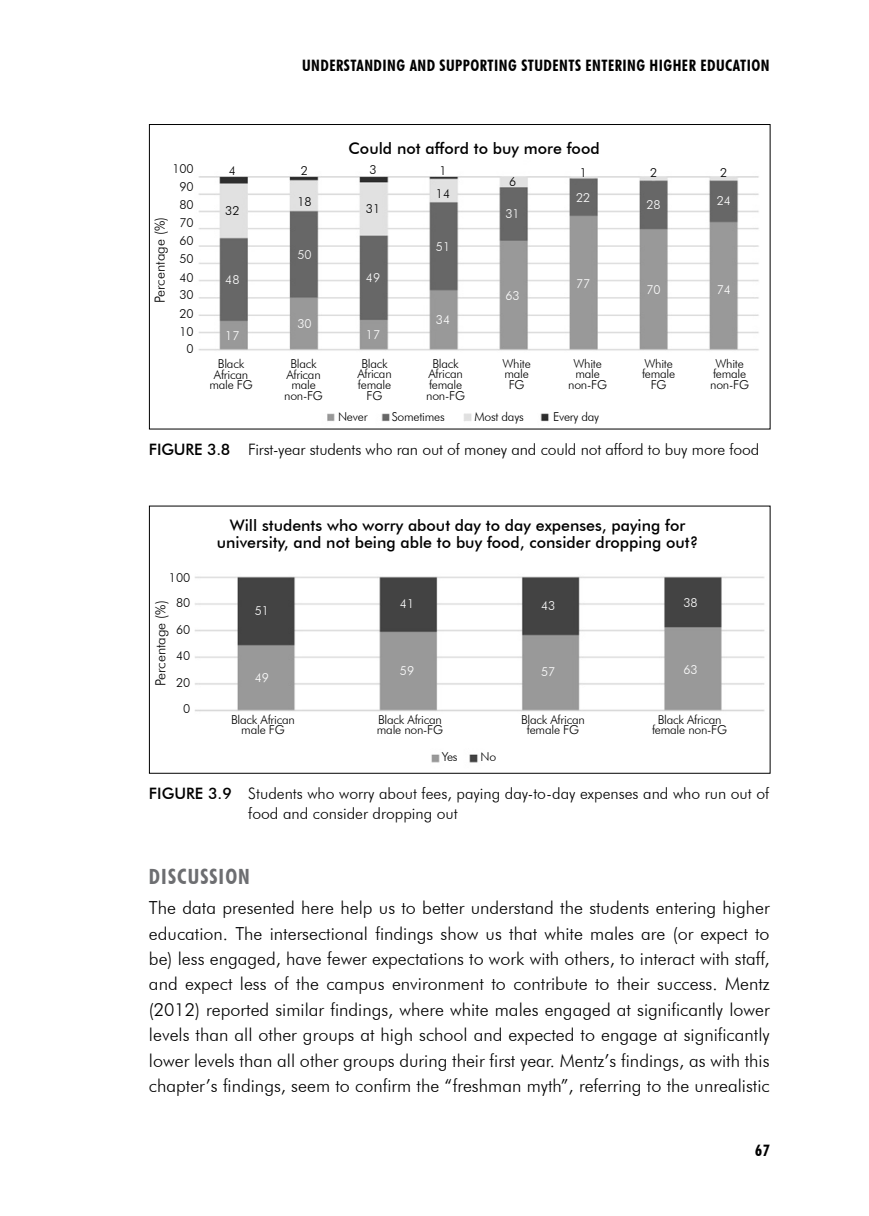
<style>
.page{position:relative;width:869px;height:1216px;background:#fff}
.page>*{position:absolute;margin:0;border:0;box-sizing:border-box;transform-origin:0 0}
.KOP_1{font:700 condensed 21px "Futura BT";letter-spacing:.05em;color:#6d6e71}
.t1{font:300 17.85px/25.4px "Futura BT";color:#000;text-align:justify}
.t2{font:500 15.92px/17.5px "Futura BT";color:#000;text-align:center}
.FIGURE_caption{font:300 15.75px/20.1px "Futura BT";color:#000}
.t3{font:700 condensed 15.75px "Futura BT";letter-spacing:.03em;color:#000}
.t4{font:300 14px "Futura BT";color:#000}
.t5{font:300 12.42px "Futura BT";color:#000}
.t6{font:300 12.42px "Futura BT";color:#fff}
.t7{font:300 12.25px/10.7px "Futura BT";letter-spacing:-.02em;color:#000;text-align:center}
.s1{font-weight:500}
</style>
<div class="page">
<img style="left:198px;top:176px;width:561px;height:246px">
<img style="left:158px;top:576px;width:607px;height:187px">
<p class="t3" style="left:302px;top:55px;width:468px">UNDERSTANDING AND SUPPORTING STUDENTS ENTERING HIGHER EDUCATION</p>
<p class="t5" style="left:172px;top:161px;width:23px">100</p>
<p class="t5" style="left:179px;top:179px;width:16px">90</p>
<p class="t4" style="left:151px;top:303px;width:87px;rotate:-90deg">Percentage (%)</p>
<p class="t5" style="left:179px;top:197px;width:16px">80</p>
<p class="t5" style="left:179px;top:215px;width:16px">70</p>
<p class="t5" style="left:179px;top:233px;width:16px">60</p>
<p class="t5" style="left:179px;top:251px;width:16px">50</p>
<p class="t5" style="left:179px;top:269px;width:16px">40</p>
<p class="t5" style="left:179px;top:287px;width:16px">30</p>
<p class="t5" style="left:179px;top:306px;width:16px">20</p>
<p class="t5" style="left:179px;top:324px;width:16px">10</p>
<p class="t5" style="left:186px;top:341px;width:9px">0</p>
<p class="t2" style="left:348px;top:139px;width:252px">Could not afford to buy more food</p>
<p class="t5" style="left:229px;top:163px;width:9px">4</p>
<p class="t5" style="left:301px;top:163px;width:9px">2</p>
<p class="t5" style="left:297px;top:194px;width:16px">18</p>
<p class="t5" style="left:225px;top:203px;width:16px">32</p>
<p class="t5" style="left:369px;top:162px;width:9px">3</p>
<p class="t5" style="left:365px;top:201px;width:16px">31</p>
<p class="t5" style="left:439px;top:163px;width:9px">1</p>
<p class="t5" style="left:435px;top:186px;width:16px">14</p>
<p class="t5" style="left:509px;top:174px;width:9px">6</p>
<p class="t6" style="left:505px;top:206px;width:16px">31</p>
<p class="t5" style="left:579px;top:165px;width:9px">1</p>
<p class="t5" style="left:649px;top:165px;width:9px">2</p>
<p class="t6" style="left:646px;top:197px;width:16px">28</p>
<p class="t6" style="left:576px;top:190px;width:16px">22</p>
<p class="t5" style="left:720px;top:165px;width:9px">2</p>
<p class="t6" style="left:716px;top:193px;width:16px">24</p>
<p class="t6" style="left:297px;top:247px;width:16px">50</p>
<p class="t6" style="left:435px;top:239px;width:16px">51</p>
<p class="t6" style="left:225px;top:272px;width:16px">48</p>
<p class="t6" style="left:365px;top:270px;width:16px">49</p>
<p class="t6" style="left:505px;top:288px;width:16px">63</p>
<p class="t6" style="left:576px;top:275px;width:16px">77</p>
<p class="t6" style="left:646px;top:281px;width:16px">70</p>
<p class="t6" style="left:716px;top:281px;width:16px">74</p>
<p class="t6" style="left:297px;top:315px;width:16px">30</p>
<p class="t6" style="left:435px;top:312px;width:16px">34</p>
<p class="t6" style="left:225px;top:328px;width:16px">17</p>
<p class="t6" style="left:366px;top:327px;width:16px">17</p>
<p class="t7" style="left:209px;top:358px;width:45px">Black<br>African male FG</p>
<p class="t7" style="left:284px;top:358px;width:40px">Black<br>African male non-FG</p>
<p class="t7" style="left:357px;top:358px;width:36px">Black<br>African female<br>FG</p>
<p class="t7" style="left:426px;top:358px;width:40px">Black<br>African female non-FG</p>
<p class="t7" style="left:502px;top:358px;width:30px">White male<br>FG</p>
<p class="t7" style="left:568px;top:358px;width:40px">White male non-FG</p>
<p class="t7" style="left:641px;top:358px;width:35px">White female<br>FG</p>
<p class="t7" style="left:710px;top:358px;width:40px">White female non-FG</p>
<p class="t7" style="left:338px;top:411px;width:31px">Never</p>
<p class="t7" style="left:391px;top:411px;width:55px">Sometimes</p>
<p class="t7" style="left:474px;top:411px;width:51px">Most days</p>
<p class="t7" style="left:552px;top:411px;width:48px">Every day</p>
<p class="FIGURE_caption" style="left:149px;top:439px;width:611px"><span class="s1">FIGURE 3.8</span> First-year students who ran out of money and could not afford to buy more food</p>
<p class="t5" style="left:169px;top:570px;width:23px">100</p>
<p class="t5" style="left:176px;top:595px;width:16px">80</p>
<p class="t4" style="left:152px;top:686px;width:87px;rotate:-90deg">Percentage (%)</p>
<p class="t5" style="left:176px;top:621px;width:16px">60</p>
<p class="t5" style="left:176px;top:648px;width:16px">40</p>
<p class="t5" style="left:176px;top:675px;width:16px">20</p>
<p class="t5" style="left:183px;top:700px;width:9px">0</p>
<p class="t2" style="left:217px;top:516px;width:483px">Will students who worry about day to day expenses, paying for university, and not being able to buy food, consider dropping out?</p>
<p class="t6" style="left:255px;top:602px;width:16px">51</p>
<p class="t6" style="left:255px;top:670px;width:16px">49</p>
<p class="t7" style="left:231px;top:713px;width:65px">Black African male FG</p>
<p class="t6" style="left:399px;top:596px;width:16px">41</p>
<p class="t6" style="left:541px;top:597px;width:16px">43</p>
<p class="t6" style="left:683px;top:594px;width:16px">38</p>
<p class="t6" style="left:399px;top:663px;width:16px">59</p>
<p class="t6" style="left:541px;top:664px;width:16px">57</p>
<p class="t6" style="left:683px;top:661px;width:16px">63</p>
<p class="t7" style="left:376px;top:713px;width:68px;text-align:left">Black African male non-FG</p>
<p class="t7" style="left:441px;top:751px;width:17px">Yes</p>
<p class="t7" style="left:480px;top:751px;width:17px">No</p>
<p class="t7" style="left:521px;top:713px;width:65px">Black African female FG</p>
<p class="t7" style="left:651px;top:713px;width:77px">Black African female non-FG</p>
<p class="FIGURE_caption" style="left:248px;top:783px;width:522px;text-indent:-99px"><span class="s1">FIGURE 3.9</span> Students who worry about fees, paying day-to-day expenses and who run out of food and consider dropping out</p>
<p class="KOP_1" style="left:149px;top:863px;width:102px">DISCUSSION</p>
<p class="t1" style="left:149px;top:895px;width:622px">The data presented here help us to better understand the students entering higher education. The intersectional findings show us that white males are (or expect to be) less engaged, have fewer expectations to work with others, to interact with staff, and expect less of the campus environment to contribute to their success. Mentz (2012) reported similar findings, where white males engaged at significantly lower levels than all other groups at high school and expected to engage at significantly lower levels than all other groups during their first year. Mentz’s findings, as with this chapter’s findings, seem to confirm the “freshman myth”, referring to the unrealistic</p>
<p class="t3" style="left:754px;top:1141px;width:16px">67</p>
</div>
